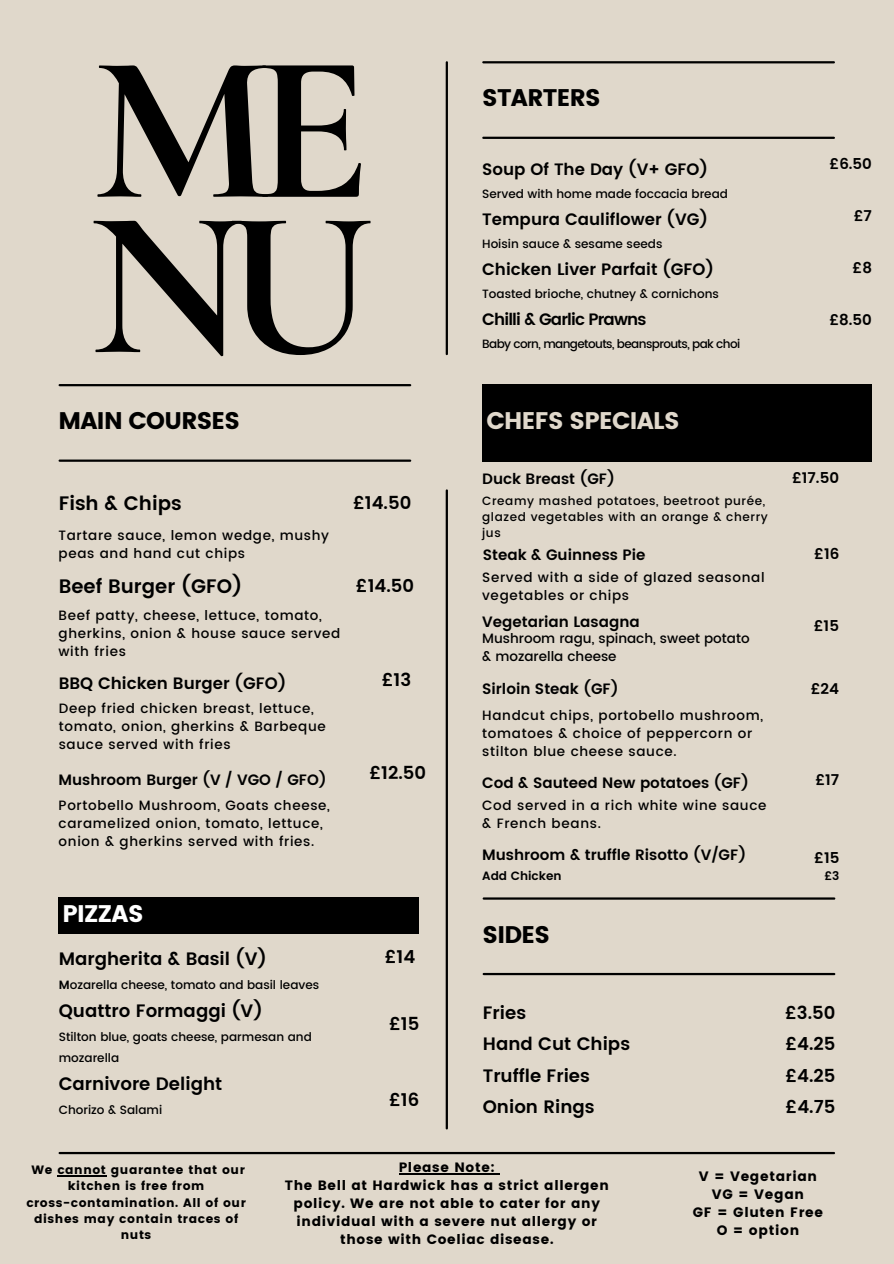
<style>
.page{position:relative;width:894px;height:1264px;background:#fff}
.page>*{position:absolute;margin:0;border:0;box-sizing:border-box;transform-origin:0 0}
.t1{font:700 210px/155.2px "Cormorant Garamond";color:#000}
.t2{font:24px "Poppins";letter-spacing:-.03em;color:#000}
.t3{font:24px "Poppins";letter-spacing:-.03em;color:#e0d8cb}
.t4{font:24px "Poppins";letter-spacing:-.03em;color:#fff}
.t5{font:600 19.5px "Poppins";color:#000}
.t6{font:600 18px/31.5px "Poppins";color:#000}
.t7{font:600 16.5px "Poppins";color:#000}
.t8{font:600 16.5px "Poppins";letter-spacing:-.05em;color:#000}
.t9{font:600 15px "Poppins";color:#000}
.t10{font:13.65px "Poppins";letter-spacing:.05em;color:#000}
.t11{font:500 13.5px/18px "Poppins";letter-spacing:.05em;color:#000}
.t12{font:13.5px/18px "Poppins";letter-spacing:.05em;color:#000;text-align:center}
.t13{font:500 13.5px/18px "Poppins";color:#000}
.t14{font:12.15px/16.2px "Poppins";letter-spacing:.05em;color:#000;text-align:center}
.t15{font:500 12px/21px "Poppins";color:#000}
.t16{font:500 12px/16px "Poppins";letter-spacing:.05em;color:#000}
.t17{font:500 12px "Poppins";letter-spacing:-.05em;color:#000}
.t18{font:600 12px "Poppins";color:#000}
.s1{font-weight:600}
</style>
<div class="page">
<div style="left:0;top:0;width:893px;height:1263px;background:#e0d8cb"></div>
<hr style="left:60px;top:384px;width:350px;height:2px;background:#000">
<hr style="left:483px;top:61px;width:350px;height:2px;background:#000">
<div style="left:58px;top:897px;width:361px;height:36px;background:#000"></div>
<hr style="left:483px;top:897px;width:351px;height:2px;background:#000">
<hr style="left:60px;top:1151px;width:773px;height:3px;background:#000">
<hr style="left:60px;top:459px;width:350px;height:3px;background:#000">
<hr style="left:483px;top:137px;width:350px;height:2px;background:#000">
<hr style="left:483px;top:972px;width:351px;height:3px;background:#000">
<hr style="left:445px;top:62px;width:3px;height:292px;background:#000">
<hr style="left:445px;top:490px;width:3px;height:638px;background:#000">
<div style="left:482px;top:384px;width:389px;height:78px;background:#000"></div>
<hr style="left:398px;top:1173px;width:97px;height:1px;background:#000">
<hr style="left:57px;top:1175px;width:50px;height:1px;background:#000">
<p class="t1" style="left:89px;top:52px;width:285px">ME<br>NU</p>
<h2 class="t2" style="left:58px;top:407px;width:183px">MAIN COURSES</h2>
<p class="t5" style="left:59px;top:491px;width:124px">Fish &amp; Chips</p>
<h4 class="t11" style="left:58px;top:526px;width:272px">Tartare sauce, lemon wedge, mushy peas and hand cut chips</h4>
<p class="t5" style="left:59px;top:575px;width:185px">Beef Burger (GFO)</p>
<h6 class="t11" style="left:58px;top:606px;width:283px">Beef patty, cheese, lettuce, tomato, gherkins, onion &amp; house sauce served with fries</h6>
<p class="t7" style="left:59px;top:673px;width:229px">BBQ Chicken Burger (GFO)</p>
<h6 class="t6" style="left:353px;top:486px;width:60px">£14.50</h6>
<p class="t6" style="left:356px;top:570px;width:60px">£14.50</p>
<h5 class="t6" style="left:382px;top:663px;width:31px">£13</h5>
<h2 class="t2" style="left:482px;top:84px;width:120px">STARTERS</h2>
<h2 class="t7" style="left:482px;top:160px;width:227px">Soup Of The Day (V+ GFO)</h2>
<h4 class="t15" style="left:482px;top:184px;width:247px">Served with home made foccacia bread</h4>
<h3 class="t7" style="left:482px;top:210px;width:227px">Tempura Cauliflower (VG)</h3>
<p class="t15" style="left:482px;top:234px;width:182px">Hoisin sauce &amp; sesame seeds</p>
<h4 class="t7" style="left:482px;top:260px;width:233px">Chicken Liver Parfait (GFO)</h4>
<h3 class="t15" style="left:482px;top:284px;width:238px">Toasted brioche, chutney &amp; cornichons</h3>
<p class="t8" style="left:482px;top:310px;width:166px">Chilli &amp; Garlic Prawns</p>
<h6 class="t17" style="left:482px;top:337px;width:259px">Baby corn, mangetouts, beansprouts, pak choi</h6>
<p class="t3" style="left:486px;top:407px;width:194px">CHEFS SPECIALS</p>
<p class="t9" style="left:482px;top:470px;width:134px">Duck Breast (GF)</p>
<h4 class="t16" style="left:482px;top:492px;width:287px">Creamy mashed potatoes, beetroot purée, glazed vegetables with an orange &amp; cherry jus</h4>
<p class="t9" style="left:482px;top:546px;width:164px">Steak &amp; Guinness Pie</p>
<h5 class="t11" style="left:482px;top:568px;width:284px">Served with a side of glazed seasonal vegetables or chips</h5>
<p class="t9" style="left:482px;top:612px;width:159px">Vegetarian Lasagna</p>
<p class="t13" style="left:482px;top:629px;width:269px">Mushroom ragu, spinach, sweet potato &amp; mozarella cheese</p>
<p class="t9" style="left:482px;top:680px;width:138px">Sirloin Steak (GF)</p>
<p class="t11" style="left:59px;top:699px;width:268px">Deep fried chicken breast, lettuce, tomato, onion, gherkins &amp; Barbeque sauce served with fries</p>
<p class="t11" style="left:482px;top:706px;width:282px">Handcut chips, portobello mushroom, tomatoes &amp; choice of peppercorn or stilton blue cheese sauce.</p>
<h6 class="t9" style="left:829px;top:155px;width:44px">£6.50</h6>
<h3 class="t9" style="left:853px;top:207px;width:20px">£7</h3>
<p class="t9" style="left:852px;top:259px;width:21px">£8</p>
<h2 class="t9" style="left:829px;top:310px;width:44px">£8.50</h2>
<h5 class="t9" style="left:791px;top:469px;width:48px">£17.50</h5>
<h6 class="t9" style="left:814px;top:545px;width:27px">£16</h6>
<p class="t9" style="left:813px;top:617px;width:27px">£15</p>
<h6 class="t9" style="left:810px;top:680px;width:30px">£24</h6>
<h4 class="t9" style="left:58px;top:771px;width:269px">Mushroom Burger (V / VGO / GFO)</h4>
<h5 class="t6" style="left:369px;top:756px;width:58px">£12.50</h5>
<p class="t9" style="left:482px;top:774px;width:268px">Cod &amp; Sauteed New potatoes (GF)</p>
<h5 class="t9" style="left:815px;top:771px;width:25px">£17</h5>
<p class="t11" style="left:59px;top:796px;width:273px">Portobello Mushroom, Goats cheese, caramelized onion, tomato, lettuce, onion &amp; gherkins served with fries.</p>
<h6 class="t11" style="left:482px;top:796px;width:286px">Cod served in a rich white wine sauce &amp; French beans.</h6>
<p class="t9" style="left:482px;top:845px;width:265px">Mushroom &amp; truffle Risotto (V/GF)</p>
<h2 class="t9" style="left:814px;top:849px;width:27px">£15</h2>
<h4 class="t18" style="left:482px;top:869px;width:81px">Add Chicken</h4>
<h4 class="t18" style="left:824px;top:869px;width:17px">£3</h4>
<p class="t4" style="left:63px;top:899px;width:82px">PIZZAS</p>
<p class="t6" style="left:59px;top:943px;width:209px">Margherita &amp; Basil (V)</p>
<p class="t15" style="left:59px;top:974px;width:262px"><span class="s1">M</span>ozarella cheese, tomato and basil leaves</p>
<p class="t6" style="left:59px;top:995px;width:205px">Quattro Formaggi (V)</p>
<h6 class="t15" style="left:59px;top:1026px;width:254px">Stilton blue, goats cheese, parmesan and mozarella</h6>
<h6 class="t6" style="left:59px;top:1068px;width:165px">Carnivore Delight</h6>
<h6 class="t15" style="left:59px;top:1099px;width:105px">Chorizo &amp; Salami</h6>
<h3 class="t6" style="left:384px;top:940px;width:32px">£14</h3>
<p class="t6" style="left:389px;top:1007px;width:32px">£15</p>
<p class="t6" style="left:389px;top:1084px;width:32px">£16</p>
<p class="t2" style="left:482px;top:920px;width:69px">SIDES</p>
<h6 class="t6" style="left:482px;top:996px;width:149px">Fries<br>Hand Cut Chips<br>Truffle Fries<br>Onion Rings</h6>
<p class="t14" style="left:32px;top:1161px;width:215px">We cannot guarantee that our kitchen is free from</p>
<p class="t14" style="left:26px;top:1194px;width:221px">cross-contamination. All of our dishes may contain traces of nuts</p>
<h5 class="t12" style="left:398px;top:1158px;width:98px">Please Note:</h5>
<p class="t12" style="left:285px;top:1176px;width:325px">The Bell at Hardwick has a strict allergen policy. We are not able to cater for any individual with a severe nut allergy or those with Coeliac disease.</p>
<p class="t6" style="left:785px;top:996px;width:52px;text-align:justify">£3.50 £4.25 £4.25 £4.75</p>
<p class="t10" style="left:698px;top:1168px;width:120px">V = Vegetarian</p>
<p class="t10" style="left:711px;top:1186px;width:94px">VG = Vegan</p>
<p class="t10" style="left:692px;top:1204px;width:132px">GF = Gluten Free</p>
<p class="t10" style="left:716px;top:1222px;width:84px">O = option</p>
</div>
